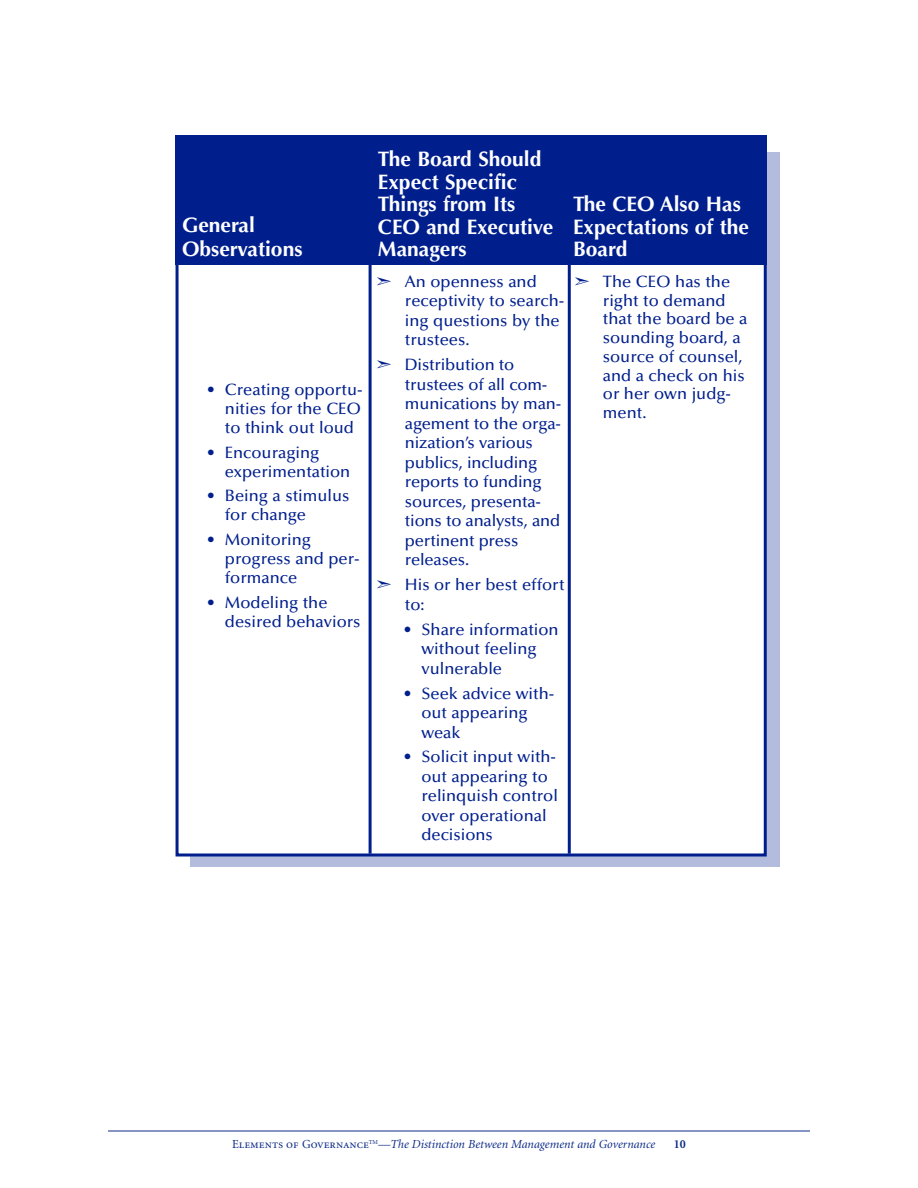
<style>
.page{position:relative;width:918px;height:1188px;background:#fff}
.page>*{position:absolute;margin:0;border:0;box-sizing:border-box;transform-origin:0 0}
.t1{font:700 21px/22.5px "Optima";color:#fff}
.t2{font:500 16.5px/19.5px "Optima";color:#001f8d}
.t3{font:italic 12.3px "Minion";color:#0e2b88}
.t4{font:700 12.3px "Minion";color:#0e2b88}
.s1{font-family:"Minion Regular SC";font-style:normal}
</style>
<div class="page">
<hr style="left:108px;top:1131px;width:702px;height:1px;background:#0e2b88">
<div style="left:191px;top:153px;width:589px;height:714px;background:#b3bcdd"></div>
<div style="left:177px;top:195px;width:588px;height:660px;background:#fff"></div>
<hr style="left:369px;top:196px;width:3px;height:658px;background:#001f8d">
<div style="left:176px;top:135px;width:591px;height:130px;background:#001f8d"></div>
<hr style="left:568px;top:196px;width:3px;height:658px;background:#001f8d">
<p class="t1" style="left:182px;top:215px;width:122px;line-height:24px">General<br>Observations</p>
<p class="t2" style="left:225px;top:382px;width:139px;line-height:19px;text-align:justify;text-indent:-18px">• Creating opportu&shy;nities for the CEO to think out loud</p>
<p class="t2" style="left:225px;top:444px;width:127px;text-indent:-18px">• Encouraging experimentation</p>
<p class="t2" style="left:225px;top:488px;width:126px;text-indent:-18px">• Being a stimulus for change</p>
<p class="t2" style="left:225px;top:532px;width:136px;text-indent:-18px">• Monitoring progress and per&shy;formance</p>
<p class="t2" style="left:225px;top:594px;width:137px;text-indent:-18px">• Modeling the desired behaviors</p>
<p class="t1" style="left:378px;top:150px;width:177px">The Board Should<br>Expect Specific<br>Things from Its<br>CEO and Executive<br>Managers</p>
<p class="t2" style="left:405px;top:273px;width:161px;text-indent:-28px">➣ An openness and receptivity to search&shy;ing questions by the trustees.</p>
<p class="t2" style="left:405px;top:357px;width:158px;text-indent:-28px">➣ Distribution to trustees of all com&shy;munications by man&shy;agement to the orga&shy;nization’s various publics, including reports to funding sources, presenta&shy;tions to analysts, and pertinent press releases.</p>
<p class="t2" style="left:405px;top:577px;width:161px;text-indent:-28px">➣ His or her best effort to:</p>
<p class="t2" style="left:421px;top:621px;width:139px;text-indent:-18px">• Share information without feeling vulnerable</p>
<p class="t2" style="left:421px;top:685px;width:134px;text-indent:-18px">• Seek advice with&shy;out appearing weak</p>
<p class="t2" style="left:421px;top:749px;width:138px;text-indent:-18px">• Solicit input with&shy;out appearing to relinquish control over operational decisions</p>
<p class="t1" style="left:573px;top:195px;width:177px">The CEO Also Has<br>Expectations of the<br>Board</p>
<p class="t2" style="left:603px;top:274px;width:146px;line-height:18.8px;text-indent:-28px">➣ The CEO has the right to demand that the board be a sounding board, a source of counsel, and a check on his or her own judg&shy;ment.</p>
<p class="t3" style="left:232px;top:1140px;width:425px"><span class="s1">Elements of Governance</span><sup>TM</sup>—The Distinction Between Management and Governance</p>
<p class="t4" style="left:674px;top:1140px;width:14px">10</p>
</div>
